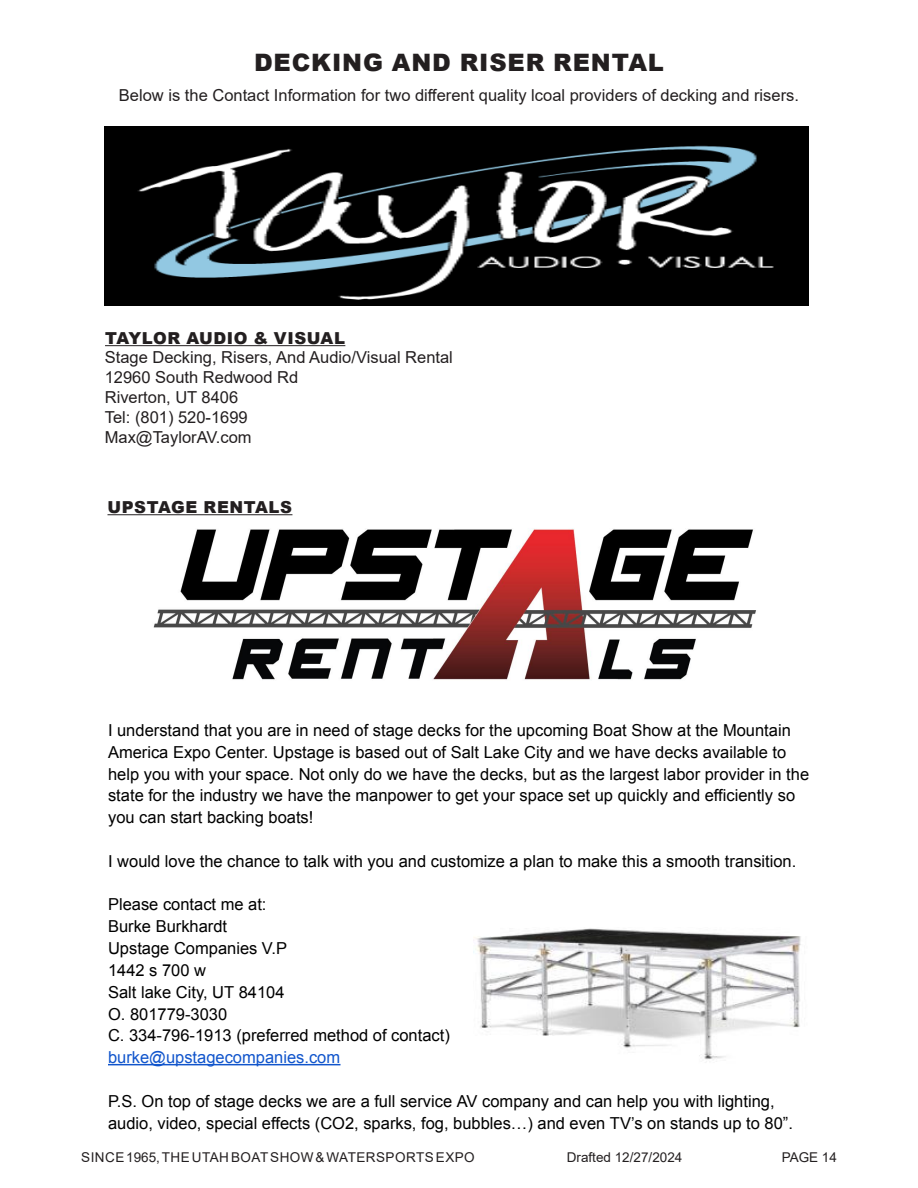
<style>
.page{position:relative;width:918px;height:1188px;background:#fff}
.page>*{position:absolute;margin:0;border:0;box-sizing:border-box;transform-origin:0 0}
.t1{font:900 24px "Arial";letter-spacing:.035em;color:#231f20}
.t2{font:16.5px/21.8px "Arial";color:#000}
.t3{font:16.5px "Arial";color:#231f20}
.t4{font:900 16.5px "Arial";letter-spacing:.035em;color:#231f20}
.t5{font:13.5px "Arial";letter-spacing:.025em;color:#231f20}
.t6{font:13.5px "Arial";color:#231f20}
.s1{color:#15c}
</style>
<div class="page">
<img style="left:153px;top:528px;width:603px;height:152px">
<img style="left:474px;top:928px;width:327px;height:132px">
<hr style="left:108px;top:1064px;width:232px;height:1px;background:#15c">
<hr style="left:108px;top:514px;width:184px;height:1px;background:#231f20">
<hr style="left:105px;top:345px;width:240px;height:1px;background:#231f20">
<img style="left:105px;top:126px;width:704px;height:180px">
<p class="t1" style="left:254px;top:45px;width:411px">DECKING AND RISER RENTAL</p>
<p class="t3" style="left:119px;top:83px;width:682px">Below is the Contact Information for two different quality lcoal providers of decking and risers.</p>
<p class="t4" style="left:105px;top:326px;width:242px">TAYLOR AUDIO &amp; VISUAL</p>
<p class="t3" style="left:105px;top:346px;width:350px">Stage Decking, Risers, And Audio/Visual Rental</p>
<p class="t3" style="left:105px;top:366px;width:195px">12960 South Redwood Rd</p>
<p class="t3" style="left:105px;top:386px;width:135px">Riverton, UT 8406</p>
<p class="t3" style="left:105px;top:406px;width:145px">Tel: (801) 520-1699</p>
<p class="t3" style="left:105px;top:425px;width:148px">Max@TaylorAV.com</p>
<p class="t4" style="left:108px;top:495px;width:186px">UPSTAGE RENTALS</p>
<p class="t2" style="left:108px;top:719px;width:703px">I understand that you are in need of stage decks for the upcoming Boat Show at the Mountain America Expo Center. Upstage is based out of Salt Lake City and we have decks available to help you with your space. Not only do we have the decks, but as the largest labor provider in the state for the industry we have the manpower to get your space set up quickly and efficiently so you can start backing boats!</p>
<p class="t2" style="left:108px;top:850px;width:690px">I would love the chance to talk with you and customize a plan to make this a smooth transition.</p>
<p class="t2" style="left:108px;top:894px;width:343px">Please contact me at:<br>Burke Burkhardt<br>Upstage Companies V.P<br>1442 s 700 w<br>Salt lake City, UT 84104<br>O. 801779-3030<br>C. 334-796-1913 (preferred method of contact) <span class="s1">burke@upstagecompanies.com</span></p>
<p class="t2" style="left:108px;top:1090px;width:686px">P.S. On top of stage decks we are a full service AV company and can help you with lighting, audio, video, special effects (CO2, sparks, fog, bubbles…) and even TV’s on stands up to 80”.</p>
<p class="t5" style="left:81px;top:1148px;width:395px">SINCE 1965, THE UTAH BOAT SHOW &amp; WATERSPORTS EXPO</p>
<p class="t6" style="left:567px;top:1148px;width:117px">Drafted 12/27/2024</p>
<p class="t5" style="left:782px;top:1148px;width:57px">PAGE 14</p>
</div>
